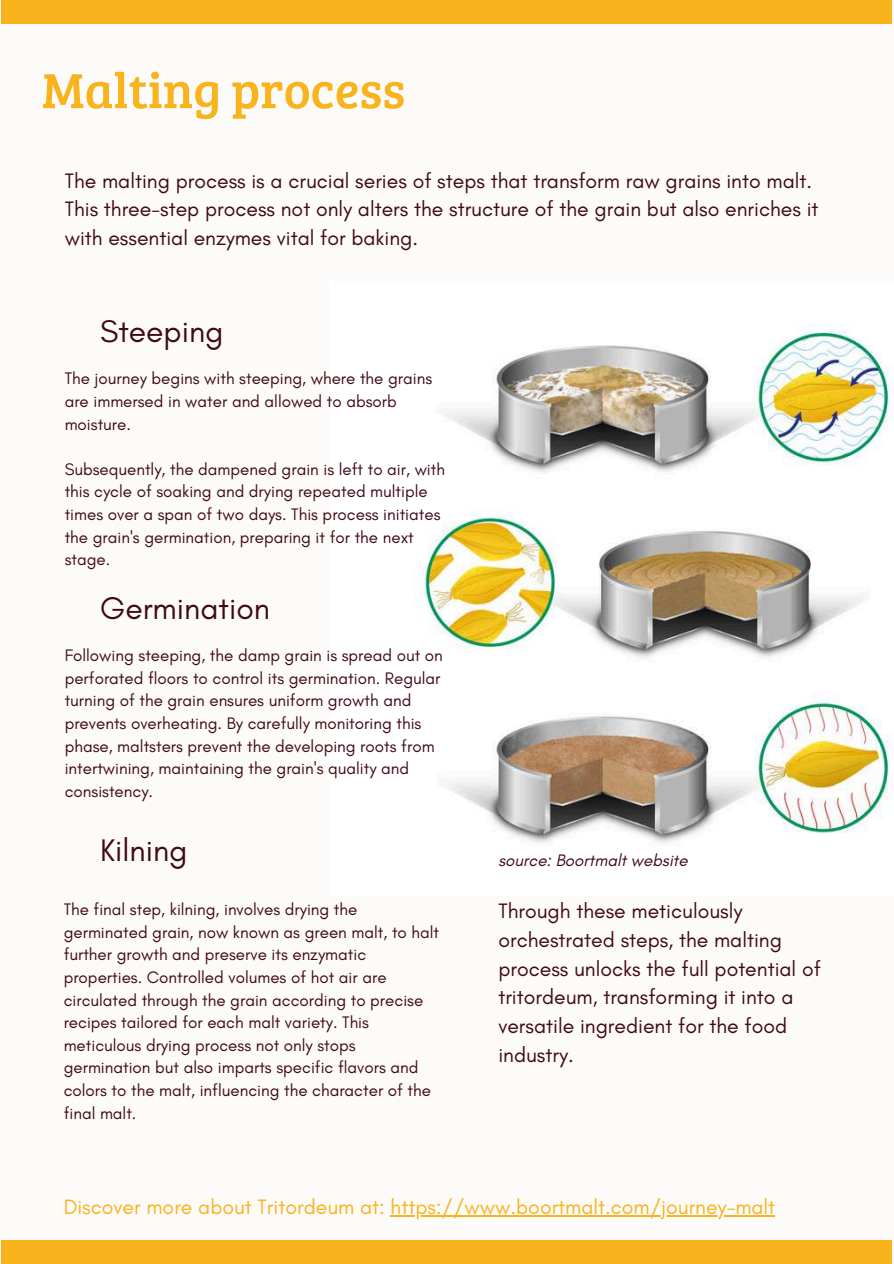
<style>
.page{position:relative;width:894px;height:1264px;background:#fff}
.page>*{position:absolute;margin:0;border:0;box-sizing:border-box;transform-origin:0 0}
.t1{font:50.85px "Bree Serif";color:#f9b31d}
.t2{font:31.8px "Glacial Indifference";color:#400a15}
.t3{font:21.15px/28.7px "Glacial Indifference";color:#400a15}
.t4{font:21.15px "Glacial Indifference";color:#f9b31d}
.t5{font:16.95px/22.6px "Glacial Indifference";color:#400a15}
.t6{font:italic 16.95px "Glacial Indifference";color:#400a15}
</style>
<div class="page">
<div style="left:0;top:0;width:893px;height:1263px;background:#fdfbfa"></div>
<div style="left:1px;top:0;width:890px;height:23px;background:#f9b31d"></div>
<div style="left:1px;top:1239px;width:890px;height:24px;background:#f9b31d"></div>
<img style="left:417px;top:324px;width:475px;height:518px">
<hr style="left:390px;top:1215px;width:385px;height:2px;background:#f9b31d">
<h1 class="t1" style="left:42px;top:53px;width:365px">Malting process</h1>
<p class="t3" style="left:65px;top:166px;width:755px">The malting process is a crucial series of steps that transform raw grains into malt.<br>This three-step process not only alters the structure of the grain but also enriches it with essential enzymes vital for baking.</p>
<h2 class="t2" style="left:100px;top:312px;width:125px">Steeping</h2>
<p class="t5" style="left:65px;top:367px;width:369px">The journey begins with steeping, where the grains are immersed in water and allowed to absorb moisture.</p>
<p class="t5" style="left:65px;top:457px;width:382px">Subsequently, the dampened grain is left to air, with this cycle of soaking and drying repeated multiple times over a span of two days. This process initiates the grain's germination, preparing it for the next stage.</p>
<h2 class="t2" style="left:100px;top:588px;width:171px">Germination</h2>
<p class="t5" style="left:65px;top:643px;width:379px">Following steeping, the damp grain is spread out on perforated floors to control its germination. Regular turning of the grain ensures uniform growth and prevents overheating. By carefully monitoring this phase, maltsters prevent the developing roots from intertwining, maintaining the grain's quality and consistency.</p>
<h2 class="t2" style="left:100px;top:831px;width:89px">Kilning</h2>
<p class="t5" style="left:64px;top:897px;width:377px">The final step, kilning, involves drying the germinated grain, now known as green malt, to halt further growth and preserve its enzymatic properties. Controlled volumes of hot air are circulated through the grain according to precise recipes tailored for each malt variety. This meticulous drying process not only stops germination but also imparts specific flavors and colors to the malt, influencing the character of the final malt.</p>
<p class="t3" style="left:498px;top:896px;width:324px">Through these meticulously orchestrated steps, the malting process unlocks the full potential of tritordeum, transforming it into a versatile ingredient for the food industry.</p>
<p class="t6" style="left:498px;top:849px;width:191px">source: Boortmalt website</p>
<p class="t4" style="left:64px;top:1193px;width:713px">Discover more about Tritordeum at: https://www.boortmalt.com/journey-malt</p>
</div>
